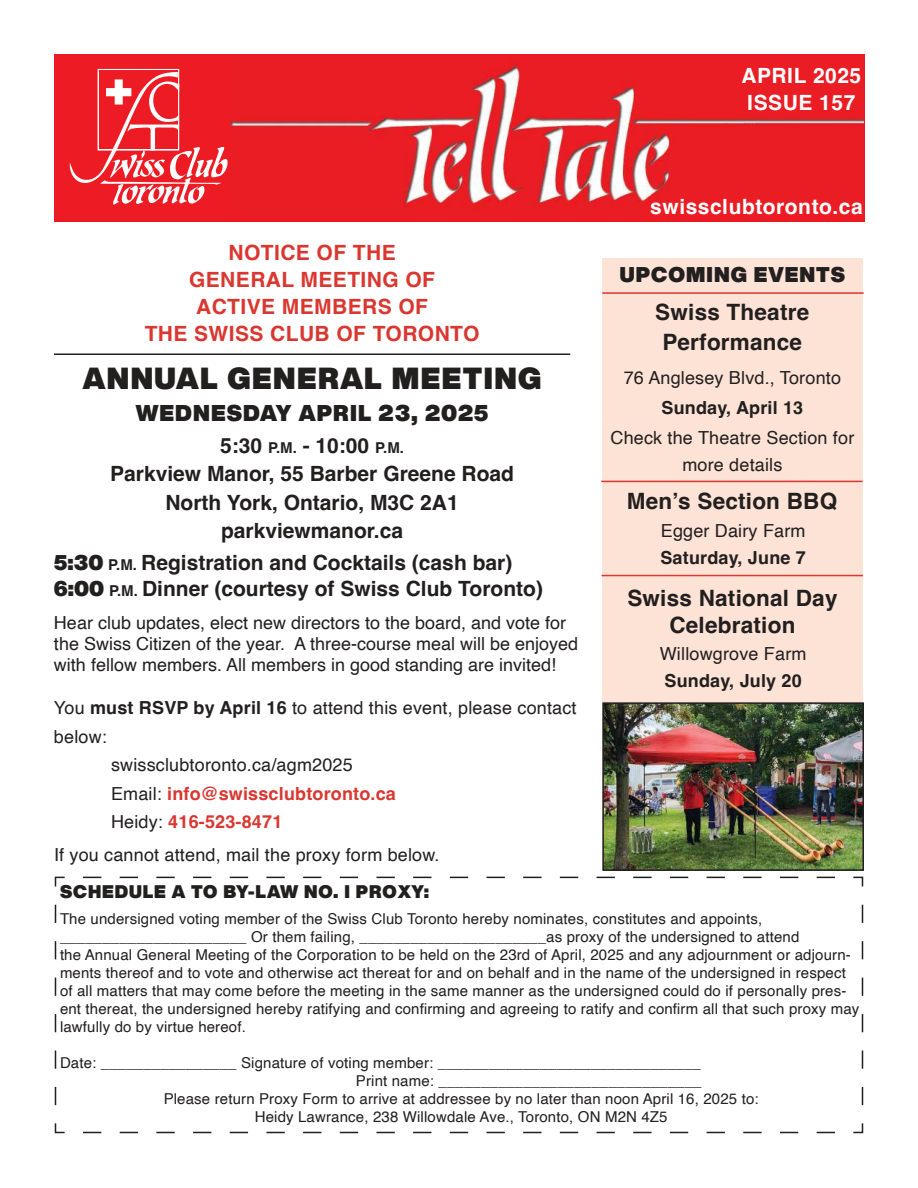
<style>
.page{position:relative;width:918px;height:1188px;background:#fff}
.page>*{position:absolute;margin:0;border:0;box-sizing:border-box;transform-origin:0 0}
.t1{font:900 expanded 30px "Helvetica Now Display";letter-spacing:.05em;color:#221f1f}
.t2{font:700 22.5px/27px "Helvetica";letter-spacing:.01em;color:#221f1f;text-align:center}
.t3{font:900 expanded 22.5px "Helvetica Now Display";letter-spacing:.05em;color:#221f1f}
.t4{font:700 21px/28.5px "Helvetica";color:#221f1f;text-align:center}
.t5{font:700 21px/27px "Helvetica";letter-spacing:.02em;color:#d93730;text-align:center}
.t6{font:700 21px/27px "Helvetica";letter-spacing:.025em;color:#fff}
.t7{font:900 expanded 21px "Helvetica Now Display";letter-spacing:.05em;color:#221f1f}
.t8{font:18px/21px "Helvetica";letter-spacing:.01em;color:#221f1f}
.t9{font:700 18px "Helvetica";letter-spacing:.01em;color:#d93730}
.t10{font:700 18px "Helvetica";letter-spacing:.01em;color:#221f1f}
.t11{font:900 expanded 18px "Helvetica Now Display";letter-spacing:.05em;color:#221f1f}
.t12{font:15px/18px "Helvetica";letter-spacing:.01em;color:#221f1f}
.s1{font-size:15px}
.s2{font-family:"Helvetica Now Display";font-weight:900;font-stretch:expanded}
.s3{font-weight:700}
.s4{font-weight:400;color:#221f1f}
</style>
<div class="page">
<div style="left:54px;top:54px;width:810px;height:168px;background:#ed1c24"></div>
<svg style="left:70px;top:70px;width:158px;height:135px"></svg>
<img style="left:231px;top:58px;width:633px;height:151px">
<svg style="left:54px;top:876px;width:810px;height:258px"></svg>
<hr style="left:54px;top:354px;width:516px;height:1px;background:#221f1f">
<div style="left:602px;top:258px;width:261px;height:613px;background:#fde2d6"></div>
<hr style="left:602px;top:292px;width:262px;height:2px;background:#d93730">
<img style="left:605px;top:705px;width:256px;height:163px">
<div style="left:602px;top:702px;width:262px;height:169px;border:2px solid #221f1f"></div>
<hr style="left:601px;top:481px;width:262px;height:1px;background:#d93730">
<hr style="left:602px;top:575px;width:261px;height:1px;background:#d93730">
<h3 class="t6" style="left:741px;top:63px;width:121px">APRIL 2025<br>ISSUE 157</h3>
<h3 class="t5" style="left:145px;top:240px;width:336px">NOTICE OF THE<br>GENERAL MEETING OF<br>ACTIVE MEMBERS OF<br>THE SWISS CLUB OF TORONTO</h3>
<h1 class="t1" style="left:83px;top:362px;width:460px">ANNUAL GENERAL MEETING</h1>
<h2 class="t3" style="left:136px;top:400px;width:354px">WEDNESDAY APRIL 23, 2025</h2>
<h3 class="t4" style="left:110px;top:433px;width:405px">5:30 <span class="s1">P.M.</span> - 10:00 <span class="s1">P.M.<br></span>Parkview Manor, 55 Barber Greene Road<br>North York, Ontario, M3C 2A1 parkviewmanor.ca</h3>
<h3 class="t4" style="left:54px;top:552px;width:491px;line-height:25.5px;text-align:left"><span class="s2">5:30</span> <span class="s1">P.M.</span> Registration and Cocktails (cash bar)<br><span class="s2">6:00</span> <span class="s1">P.M.</span> Dinner (courtesy of Swiss Club Toronto)</h3>
<p class="t8" style="left:54px;top:614px;width:526px">Hear club updates, elect new directors to the board, and vote for the Swiss Citizen of the year. A three-course meal will be enjoyed with fellow members. All members in good standing are invited!</p>
<p class="t8" style="left:54px;top:699px;width:524px">You <span class="s3">must RSVP by April 16</span> to attend this event, please contact</p>
<p class="t8" style="left:54px;top:728px;width:54px">below:</p>
<p class="t8" style="left:111px;top:756px;width:243px">swissclubtoronto.ca/agm2025</p>
<p class="t9" style="left:111px;top:786px;width:286px"><span class="s4">Email:</span> info@swissclubtoronto.ca</p>
<p class="t9" style="left:111px;top:814px;width:173px"><span class="s4">Heidy:</span> 416-523-8471</p>
<p class="t8" style="left:54px;top:846px;width:387px">If you cannot attend, mail the proxy form below.</p>
<h3 class="t6" style="left:650px;top:195px;width:214px">swissclubtoronto.ca</h3>
<h3 class="t7" style="left:620px;top:263px;width:227px">UPCOMING EVENTS</h3>
<h2 class="t2" style="left:655px;top:299px;width:156px;line-height:30px">Swiss Theatre<br>Performance</h2>
<p class="t8" style="left:624px;top:369px;width:219px">76 Anglesey Blvd., Toronto</p>
<p class="t10" style="left:662px;top:400px;width:143px">Sunday, April 13</p>
<p class="t8" style="left:611px;top:426px;width:245px;line-height:27px;text-align:center">Check the Theatre Section for more details</p>
<h2 class="t2" style="left:627px;top:490px;width:212px">Men’s Section BBQ</h2>
<p class="t8" style="left:661px;top:522px;width:146px">Egger Dairy Farm</p>
<p class="t10" style="left:660px;top:551px;width:147px">Saturday, June 7</p>
<h2 class="t2" style="left:627px;top:587px;width:212px">Swiss National Day<br>Celebration</h2>
<p class="t8" style="left:660px;top:645px;width:148px">Willowgrove Farm</p>
<p class="t10" style="left:665px;top:674px;width:139px">Sunday, July 20</p>
<p class="t11" style="left:60px;top:882px;width:371px">SCHEDULE A TO BY-LAW NO. I PROXY:</p>
<p class="t12" style="left:60px;top:911px;width:801px">The undersigned voting member of the Swiss Club Toronto hereby nominates, constitutes and appoints, ______________________ Or them failing, ______________________as proxy of the undersigned to attend<br>the Annual General Meeting of the Corporation to be held on the 23rd of April, 2025 and any adjournment or adjourn&shy;ments thereof and to vote and otherwise act thereat for and on behalf and in the name of the undersigned in respect of all matters that may come before the meeting in the same manner as the undersigned could do if personally pres&shy;ent thereat, the undersigned hereby ratifying and confirming and agreeing to ratify and confirm all that such proxy may lawfully do by virtue hereof.</p>
<p class="t12" style="left:60px;top:1055px;width:642px">Date: ________________ Signature of voting member: _______________________________</p>
<p class="t12" style="left:356px;top:1073px;width:347px">Print name: _______________________________</p>
<p class="t12" style="left:164px;top:1091px;width:597px">Please return Proxy Form to arrive at addressee by no later than noon April 16, 2025 to:</p>
<p class="t12" style="left:255px;top:1109px;width:414px">Heidy Lawrance, 238 Willowdale Ave., Toronto, ON M2N 4Z5</p>
</div>
